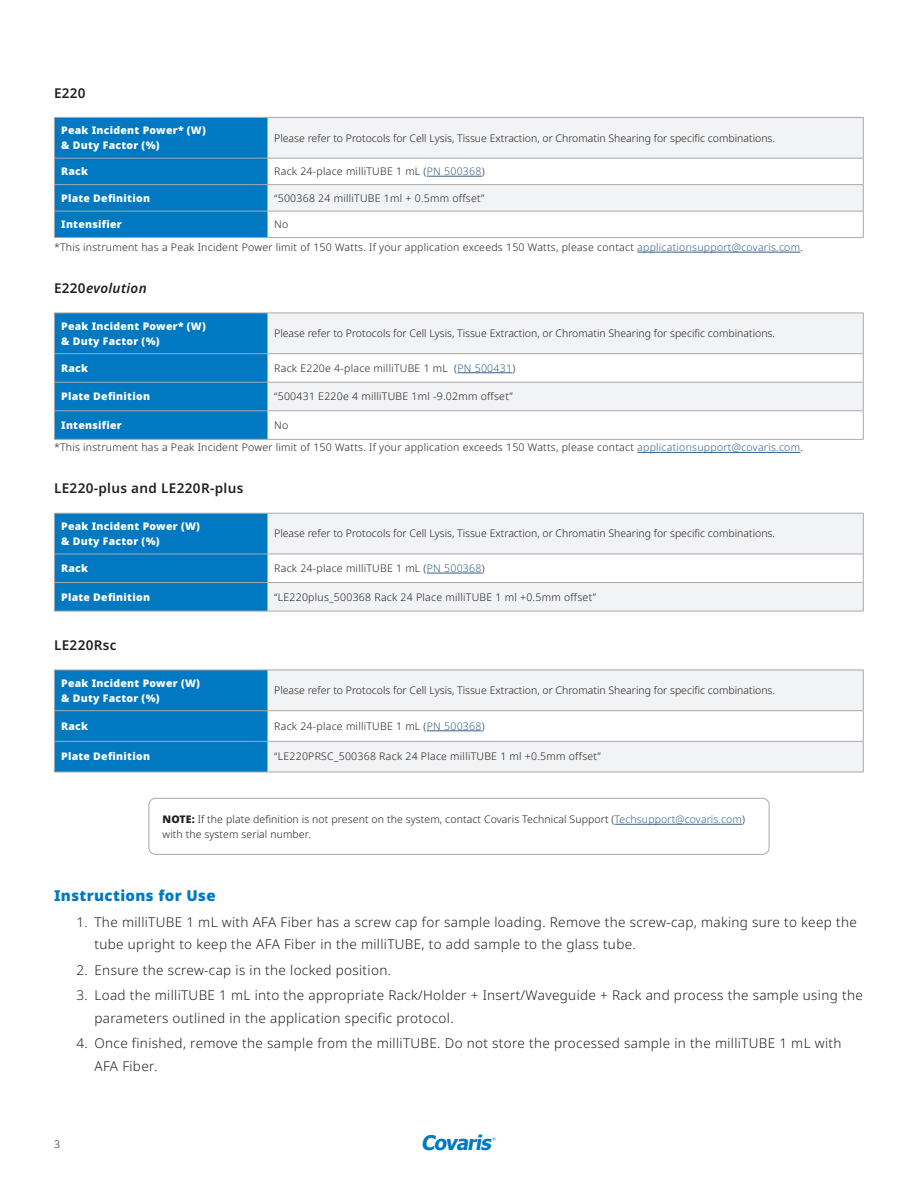
<style>
.page{position:relative;width:918px;height:1188px;background:#fff}
.page>*{position:absolute;margin:0;border:0;box-sizing:border-box;transform-origin:0 0}
.t1{font:italic 700 20.1px "Tahoma";color:#0079c2}
.text_body{font:900 15px "Noto Sans";letter-spacing:.025em;color:#0079c2}
.text_body-2{font:300 13.5px/22.5px "Noto Sans";letter-spacing:.025em;color:#231f20}
.text_body-3{font:600 13.5px "Noto Sans";letter-spacing:.025em;color:#231f20}
.text_body-4{font:italic 600 13.5px "Noto Sans";letter-spacing:.025em;color:#231f20}
.text_body-5{font:300 10.5px/15px "Noto Sans";letter-spacing:.025em;color:#231f20}
.text_body-6{font:300 10.5px "Noto Sans";color:#231f20}
.text_body-7{font:900 10.5px/15px "Noto Sans";letter-spacing:.025em;color:#fff}
.s1{color:#32608b}
.s2{font-style:normal}
.s3{font-weight:900}
</style>
<div class="page">
<hr style="left:637px;top:252px;width:163px;height:1px;background:#32608b">
<hr style="left:637px;top:452px;width:163px;height:1px;background:#32608b">
<svg style="left:268px;top:118px;width:595px;height:93px;fill:#f2f3f4"></svg>
<hr style="left:267px;top:117px;width:597px;height:1px;background:#a8a9ad">
<hr style="left:267px;top:158px;width:596px;height:1px;background:#a8a9ad">
<hr style="left:267px;top:184px;width:596px;height:1px;background:#a8a9ad">
<hr style="left:267px;top:211px;width:596px;height:1px;background:#a8a9ad">
<hr style="left:267px;top:237px;width:597px;height:1px;background:#a8a9ad">
<hr style="left:863px;top:118px;width:1px;height:40px;background:#a8a9ad">
<svg style="left:54px;top:117px;width:214px;height:121px;background:#087bc0"></svg>
<svg style="left:863px;top:158px;width:1px;height:79px"></svg>
<hr style="left:427px;top:176px;width:55px;height:1px;background:#32608b">
<svg style="left:268px;top:314px;width:595px;height:97px;fill:#f2f3f4"></svg>
<hr style="left:267px;top:313px;width:597px;height:1px;background:#a8a9ad">
<hr style="left:267px;top:353px;width:596px;height:1px;background:#a8a9ad">
<hr style="left:267px;top:382px;width:596px;height:1px;background:#a8a9ad">
<hr style="left:267px;top:411px;width:596px;height:1px;background:#a8a9ad">
<hr style="left:54px;top:439px;width:213px;height:1px;background:#a8a9ad">
<hr style="left:267px;top:439px;width:597px;height:1px;background:#a8a9ad">
<hr style="left:863px;top:313px;width:1px;height:41px;background:#a8a9ad">
<svg style="left:54px;top:313px;width:214px;height:126px;background:#067ac1"></svg>
<svg style="left:863px;top:354px;width:1px;height:85px"></svg>
<hr style="left:457px;top:372px;width:55px;height:1px;background:#32608b">
<svg style="left:268px;top:514px;width:595px;height:97px;fill:#f2f3f4"></svg>
<hr style="left:267px;top:513px;width:597px;height:1px;background:#a8a9ad">
<hr style="left:267px;top:554px;width:596px;height:1px;background:#a8a9ad">
<hr style="left:267px;top:582px;width:596px;height:1px;background:#a8a9ad">
<hr style="left:54px;top:611px;width:213px;height:1px;background:#a8a9ad">
<hr style="left:267px;top:611px;width:597px;height:1px;background:#a8a9ad">
<hr style="left:863px;top:513px;width:1px;height:41px;background:#a8a9ad">
<div style="left:54px;top:513px;width:214px;height:98px;background:#0079c2"></div>
<svg style="left:863px;top:554px;width:1px;height:57px"></svg>
<hr style="left:427px;top:573px;width:55px;height:1px;background:#32608b">
<div style="left:55px;top:671px;width:212px;height:101px;background:#0079c2"></div>
<svg style="left:268px;top:671px;width:595px;height:101px;fill:#f2f3f4"></svg>
<hr style="left:54px;top:670px;width:213px;height:1px;background:#a8a9ad">
<hr style="left:267px;top:670px;width:597px;height:1px;background:#a8a9ad">
<hr style="left:267px;top:670px;width:1px;height:41px;background:#a8a9ad">
<hr style="left:55px;top:710px;width:212px;height:1px;background:#a8a9ad">
<hr style="left:267px;top:710px;width:596px;height:1px;background:#a8a9ad">
<hr style="left:267px;top:711px;width:1px;height:30px;background:#a8a9ad">
<hr style="left:55px;top:741px;width:212px;height:1px;background:#a8a9ad">
<hr style="left:267px;top:741px;width:596px;height:1px;background:#a8a9ad">
<hr style="left:267px;top:742px;width:1px;height:30px;background:#a8a9ad">
<hr style="left:54px;top:772px;width:213px;height:1px;background:#a8a9ad">
<hr style="left:267px;top:772px;width:597px;height:1px;background:#a8a9ad">
<hr style="left:54px;top:670px;width:1px;height:41px;background:#a8a9ad">
<hr style="left:863px;top:670px;width:1px;height:41px;background:#a8a9ad">
<hr style="left:54px;top:711px;width:1px;height:30px;background:#a8a9ad">
<hr style="left:863px;top:711px;width:1px;height:30px;background:#a8a9ad">
<hr style="left:54px;top:741px;width:1px;height:31px;background:#a8a9ad">
<hr style="left:863px;top:741px;width:1px;height:31px;background:#a8a9ad">
<hr style="left:427px;top:731px;width:55px;height:1px;background:#32608b">
<hr style="left:615px;top:824px;width:127px;height:1px;background:#32608b">
<div style="left:149px;top:798px;width:620px;height:57px;border:1px solid #a8a9ad;border-radius:7px"></div>
<p class="text_body-3" style="left:54px;top:83px;width:33px">E220</p>
<p class="text_body-7" style="left:61px;top:123px;width:146px">Peak Incident Power* (W) &amp; Duty Factor (%)</p>
<p class="text_body-6" style="left:274px;top:130px;width:502px">Please refer to Protocols for Cell Lysis, Tissue Extraction, or Chromatin Shearing for specific combinations.</p>
<p class="text_body-7" style="left:61px;top:164px;width:29px">Rack</p>
<p class="text_body-5" style="left:274px;top:164px;width:212px">Rack 24-place milliTUBE 1 mL (<span class="s1">PN 500368</span>)</p>
<p class="text_body-7" style="left:61px;top:190px;width:90px">Plate Definition</p>
<p class="text_body-5" style="left:274px;top:191px;width:212px">“500368 24 milliTUBE 1ml + 0.5mm offset”</p>
<p class="text_body-7" style="left:61px;top:217px;width:62px">Intensifier</p>
<p class="text_body-5" style="left:274px;top:217px;width:16px">No</p>
<p class="text_body-5" style="left:54px;top:240px;width:750px">*This instrument has a Peak Incident Power limit of 150 Watts. If your application exceeds 150 Watts, please contact <span class="s1">applicationsupport@covaris.com</span>.</p>
<p class="text_body-4" style="left:54px;top:279px;width:94px"><span class="s2">E220</span>evolution</p>
<p class="text_body-7" style="left:61px;top:318px;width:146px">Peak Incident Power* (W) &amp; Duty Factor (%)</p>
<p class="text_body-6" style="left:274px;top:326px;width:502px">Please refer to Protocols for Cell Lysis, Tissue Extraction, or Chromatin Shearing for specific combinations.</p>
<p class="text_body-7" style="left:61px;top:360px;width:29px">Rack</p>
<p class="text_body-5" style="left:274px;top:361px;width:243px">Rack E220e 4-place milliTUBE 1 mL (<span class="s1">PN 500431</span>)</p>
<p class="text_body-7" style="left:61px;top:389px;width:90px">Plate Definition</p>
<p class="text_body-5" style="left:274px;top:389px;width:240px">“500431 E220e 4 milliTUBE 1ml -9.02mm offset”</p>
<p class="text_body-7" style="left:61px;top:417px;width:62px">Intensifier</p>
<p class="text_body-5" style="left:274px;top:418px;width:16px">No</p>
<p class="text_body-5" style="left:54px;top:440px;width:750px">*This instrument has a Peak Incident Power limit of 150 Watts. If your application exceeds 150 Watts, please contact <span class="s1">applicationsupport@covaris.com</span>.</p>
<p class="text_body-3" style="left:54px;top:479px;width:191px">LE220-plus and LE220R-plus</p>
<p class="text_body-7" style="left:61px;top:519px;width:140px">Peak Incident Power (W) &amp; Duty Factor (%)</p>
<p class="text_body-6" style="left:274px;top:526px;width:502px">Please refer to Protocols for Cell Lysis, Tissue Extraction, or Chromatin Shearing for specific combinations.</p>
<p class="text_body-7" style="left:61px;top:561px;width:29px">Rack</p>
<p class="text_body-5" style="left:274px;top:561px;width:212px">Rack 24-place milliTUBE 1 mL (<span class="s1">PN 500368</span>)</p>
<p class="text_body-7" style="left:61px;top:589px;width:90px">Plate Definition</p>
<p class="text_body-5" style="left:274px;top:590px;width:323px">“LE220plus_500368 Rack 24 Place milliTUBE 1 ml +0.5mm offset”</p>
<p class="text_body-3" style="left:54px;top:636px;width:64px">LE220Rsc</p>
<p class="text_body-7" style="left:61px;top:675px;width:140px">Peak Incident Power (W) &amp; Duty Factor (%)</p>
<p class="text_body-6" style="left:274px;top:683px;width:502px">Please refer to Protocols for Cell Lysis, Tissue Extraction, or Chromatin Shearing for specific combinations.</p>
<p class="text_body-7" style="left:61px;top:718px;width:29px">Rack</p>
<p class="text_body-5" style="left:274px;top:719px;width:212px">Rack 24-place milliTUBE 1 mL (<span class="s1">PN 500368</span>)</p>
<p class="text_body-7" style="left:61px;top:749px;width:90px">Plate Definition</p>
<p class="text_body-5" style="left:274px;top:749px;width:328px">“LE220PRSC_500368 Rack 24 Place milliTUBE 1 ml +0.5mm offset”</p>
<p class="text_body-5" style="left:163px;top:812px;width:584px"><span class="s3">NOTE:</span> If the plate definition is not present on the system, contact Covaris Technical Support (<span class="s1">Techsupport@covaris.com</span>) with the system serial number.</p>
<p class="text_body" style="left:54px;top:884px;width:163px">Instructions for Use</p>
<p class="text_body-2" style="left:95px;top:911px;width:764px;text-indent:-18px">1. The milliTUBE 1 mL with AFA Fiber has a screw cap for sample loading. Remove the screw-cap, making sure to keep the tube upright to keep the AFA Fiber in the milliTUBE, to add sample to the glass tube.</p>
<p class="text_body-2" style="left:77px;top:959px;width:316px">2. Ensure the screw-cap is in the locked position.</p>
<p class="text_body-2" style="left:95px;top:984px;width:770px;text-indent:-18px">3. Load the milliTUBE 1 mL into the appropriate Rack/Holder + Insert/Waveguide + Rack and process the sample using the parameters outlined in the application specific protocol.</p>
<p class="text_body-2" style="left:95px;top:1032px;width:749px;text-indent:-18px">4. Once finished, remove the sample from the milliTUBE. Do not store the processed sample in the milliTUBE 1 mL with<br>AFA Fiber.</p>
<p class="text_body-5" style="left:54px;top:1137px;width:7px">3</p>
<h1 class="t1" style="left:421px;top:1129px;width:76px">Covaris</h1>
</div>
